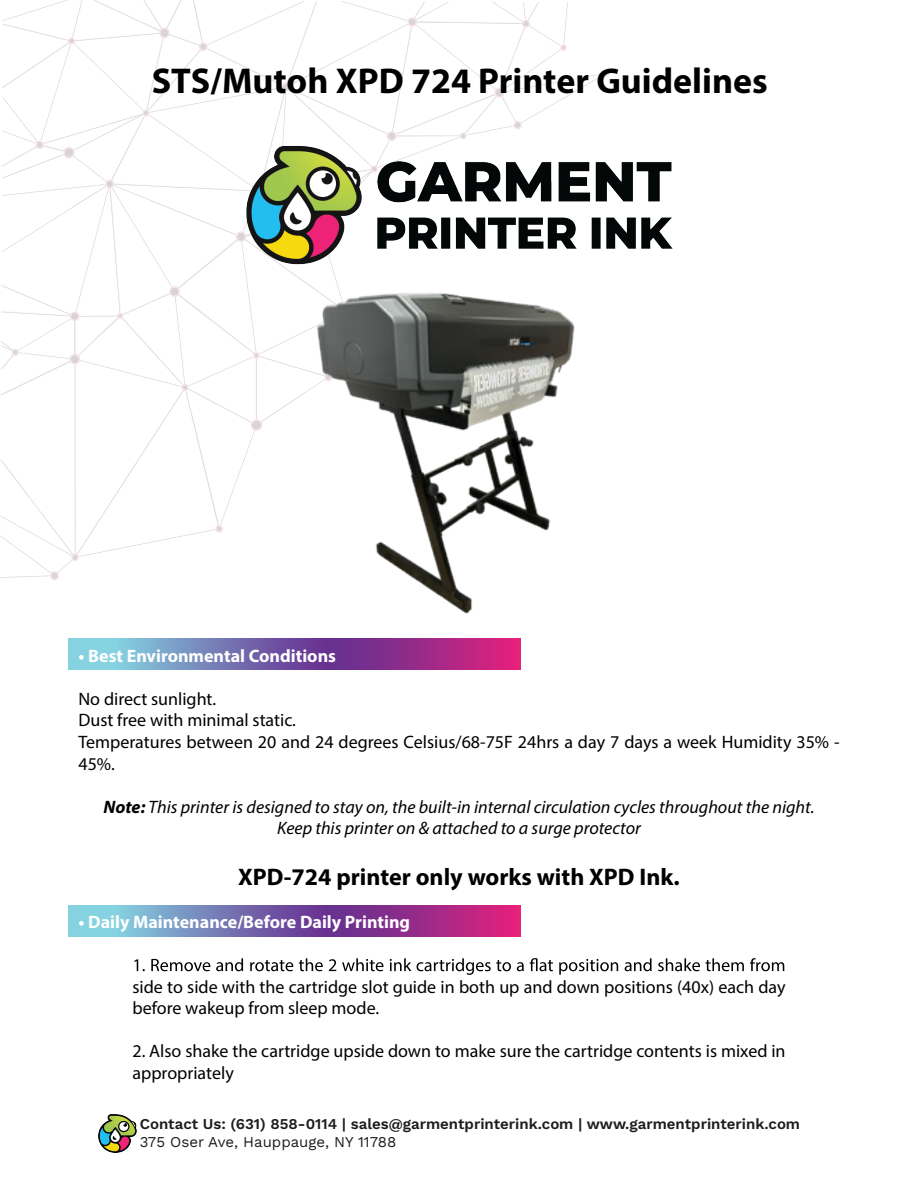
<style>
.page{position:relative;width:918px;height:1188px;background:#fff}
.page>*{position:absolute;margin:0;border:0;box-sizing:border-box;transform-origin:0 0}
.t1{font:700 36px "Myriad Pro";color:#000}
.t2{font:700 24px "Myriad Pro";color:#000}
.t3{font:18px/21.6px "Myriad Pro";color:#000}
.t4{font:italic 18px/21.6px "Myriad Pro";color:#000;text-align:center}
.t5{font:700 18px "Myriad Pro";color:#fff}
.t6{font:15px/18px "Work Sans";color:#1d1d1b}
.s1{font-weight:700}
</style>
<div class="page">
<svg style="left:0;top:0;width:609px;height:580px"></svg>
<svg style="left:68px;top:639px;width:452px;height:30px;background:#8861a6"></svg>
<svg style="left:68px;top:906px;width:452px;height:31px;background:#8861a6"></svg>
<img style="left:316px;top:278px;width:268px;height:336px">
<svg style="left:134px;top:958px;width:650px;height:17px"></svg>
<img style="left:99px;top:1114px;width:37px;height:38px">
<img style="left:216px;top:132px;width:457px;height:146px">
<h1 class="t1" style="left:152px;top:57px;width:617px">STS/Mutoh XPD 724 Printer Guidelines</h1>
<p class="t5" style="left:78px;top:644px;width:259px">• Best Environmental Conditions</p>
<p class="t3" style="left:78px;top:688px;width:763px">No direct sunlight.<br>Dust free with minimal static.<br>Temperatures between 20 and 24 degrees Celsius/68-75F 24hrs a day 7 days a week Humidity 35% - 45%.</p>
<p class="t4" style="left:103px;top:796px;width:713px"><span class="s1">Note:</span> This printer is designed to stay on, the built-in internal circulation cycles throughout the night.<br>Keep this printer on &amp; attached to a surge protector</p>
<h2 class="t2" style="left:238px;top:861px;width:443px">XPD-724 printer only works with XPD Ink.</h2>
<p class="t5" style="left:78px;top:910px;width:333px">• Daily Maintenance/Before Daily Printing</p>
<p class="t3" style="left:132px;top:976px;width:655px">side to side with the cartridge slot guide in both up and down positions (40x) each day before wakeup from sleep mode.</p>
<p class="t3" style="left:132px;top:1040px;width:655px">2. Also shake the cartridge upside down to make sure the cartridge contents is mixed in appropriately</p>
<p class="t6" style="left:140px;top:1114px;width:662px">Contact Us: (631) 858-0114 | sales@garmentprinterink.com | www.garmentprinterink.com<br>375 Oser Ave, Hauppauge, NY 11788</p>
</div>
